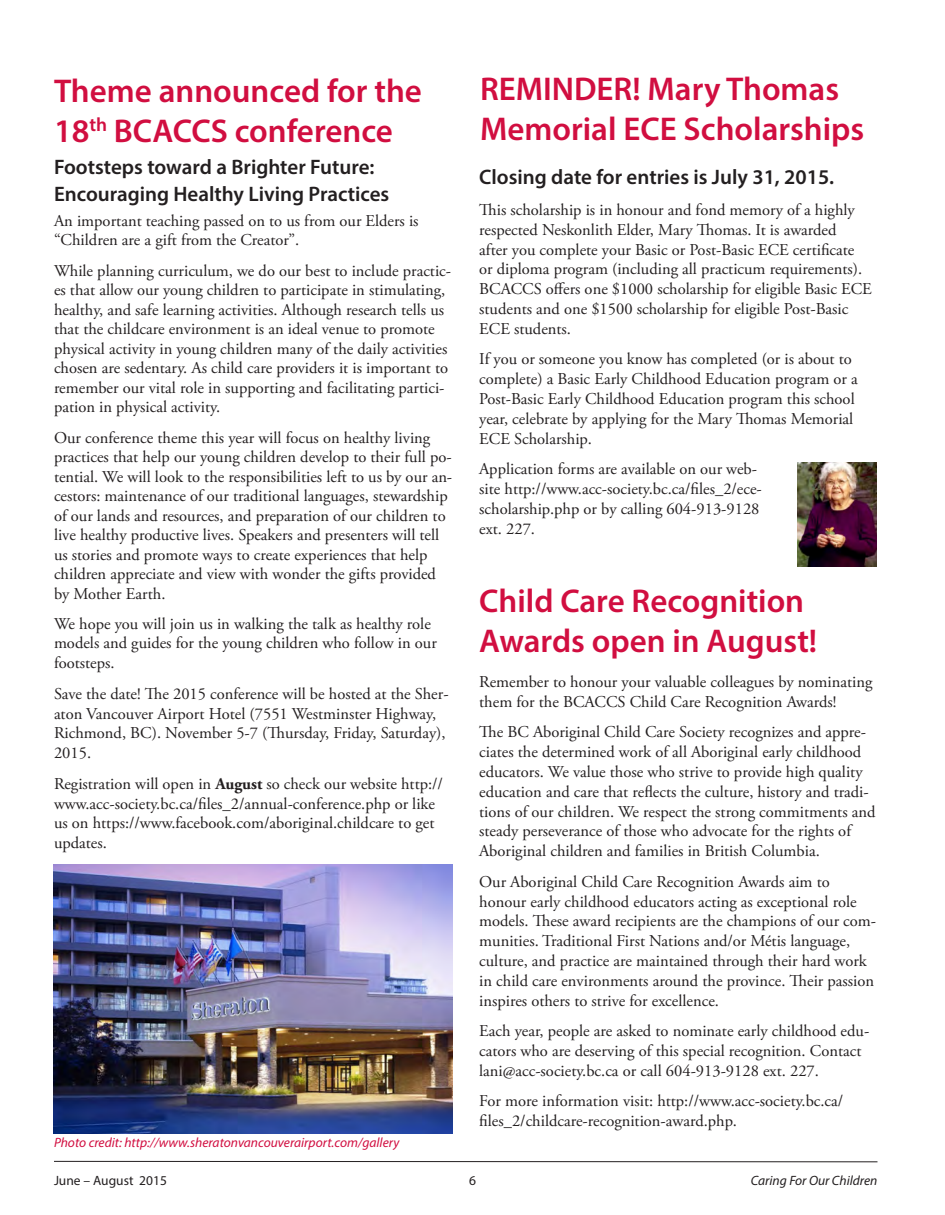
<style>
.page{position:relative;width:945px;height:1215px;background:#fff}
.page>*{position:absolute;margin:0;border:0;box-sizing:border-box;transform-origin:0 0}
.Heading_3{font:600 33px/39.6px "Myriad Pro";color:#d10e40}
.Heading_2{font:600 21px/27px "Myriad Pro";color:#231f20}
.Body_Text{font:600 21px "Myriad Pro";color:#231f20}
.Body_Text-2{font:16.5px/19.8px "Adobe Garamond Pro";color:#231f20}
.t1{font:italic 13.5px "Myriad Pro";color:#d10e40}
.t2{font:italic 13.5px "Myriad Pro";color:#231f20}
.t3{font:13.5px "Myriad Pro";color:#231f20}
.s1{font-weight:700}
</style>
<div class="page">
<svg style="left:54px;top:1161px;width:824px;height:2px"></svg>
<img style="left:797px;top:462px;width:80px;height:105px">
<img style="left:54px;top:864px;width:398px;height:269px">
<p class="Heading_3" style="left:54px;top:70px;width:369px">Theme announced for the<br>18<sup>th</sup> BCACCS conference</p>
<p class="Heading_2" style="left:54px;top:153px;width:337px">Footsteps toward a Brighter Future:<br>Encouraging Healthy Living Practices</p>
<p class="Body_Text-2" style="left:54px;top:212px;width:366px">An important teaching passed on to us from our Elders is “Children are a gift from the Creator”.</p>
<p class="Body_Text-2" style="left:54px;top:261px;width:399px">While planning curriculum, we do our best to include practic&shy;es that allow our young children to participate in stimulating, healthy, and safe learning activities. Although research tells us that the childcare environment is an ideal venue to promote physical activity in young children many of the daily activities chosen are sedentary. As child care providers it is important to remember our vital role in supporting and facilitating partici&shy;pation in physical activity.</p>
<p class="Body_Text-2" style="left:54px;top:428px;width:400px">Our conference theme this year will focus on healthy living practices that help our young children develop to their full po&shy;tential. We will look to the responsibilities left to us by our an&shy;cestors: maintenance of our traditional languages, stewardship of our lands and resources, and preparation of our children to live healthy productive lives. Speakers and presenters will tell us stories and promote ways to create experiences that help children appreciate and view with wonder the gifts provided by Mother Earth.</p>
<p class="Body_Text-2" style="left:54px;top:614px;width:384px">We hope you will join us in walking the talk as healthy role models and guides for the young children who follow in our footsteps.</p>
<p class="Body_Text-2" style="left:54px;top:684px;width:396px">Save the date! The 2015 conference will be hosted at the Sher&shy;aton Vancouver Airport Hotel (7551 Westminster Highway, Richmond, BC). November 5-7 (Thursday, Friday, Saturday), 2015.</p>
<p class="Body_Text-2" style="left:54px;top:774px;width:391px">Registration will open in <span class="s1">August</span> so check our website http:// www.acc-society.bc.ca/files_2/annual-conference.php or like us on https://www.facebook.com/aboriginal.childcare to get updates.</p>
<p class="t1" style="left:54px;top:1134px;width:347px">Photo credit: http://www.sheratonvancouverairport.com/gallery</p>
<p class="Heading_3" style="left:480px;top:69px;width:386px">REMINDER! Mary Thomas<br>Memorial ECE Scholarships</p>
<p class="Body_Text" style="left:479px;top:164px;width:356px">Closing date for entries is July 31, 2015.</p>
<p class="Body_Text-2" style="left:479px;top:200px;width:394px">This scholarship is in honour and fond memory of a highly respected Neskonlith Elder, Mary Thomas. It is awarded<br>after you complete your Basic or Post-Basic ECE certificate or diploma program (including all practicum requirements).<br>BCACCS offers one $1000 scholarship for eligible Basic ECE students and one $1500 scholarship for eligible Post-Basic ECE students.</p>
<p class="Body_Text-2" style="left:479px;top:350px;width:380px">If you or someone you know has completed (or is about to complete) a Basic Early Childhood Education program or a Post-Basic Early Childhood Education program this school year, celebrate by applying for the Mary Thomas Memorial ECE Scholarship.</p>
<p class="Body_Text-2" style="left:479px;top:460px;width:284px">Application forms are available on our web&shy;site http://www.acc-society.bc.ca/files_2/ece&shy;scholarship.php or by calling 604-913-9128 ext. 227.</p>
<p class="Heading_3" style="left:479px;top:581px;width:340px">Child Care Recognition<br>Awards open in August!</p>
<p class="Body_Text-2" style="left:479px;top:672px;width:395px">Remember to honour your valuable colleagues by nominating them for the BCACCS Child Care Recognition Awards!</p>
<p class="Body_Text-2" style="left:479px;top:723px;width:398px">The BC Aboriginal Child Care Society recognizes and appre&shy;ciates the determined work of all Aboriginal early childhood educators. We value those who strive to provide high quality education and care that reflects the culture, history and tradi&shy;tions of our children. We respect the strong commitments and steady perseverance of those who advocate for the rights of Aboriginal children and families in British Columbia.</p>
<p class="Body_Text-2" style="left:479px;top:872px;width:398px">Our Aboriginal Child Care Recognition Awards aim to honour early childhood educators acting as exceptional role models. These award recipients are the champions of our com&shy;munities. Traditional First Nations and/or Métis language, culture, and practice are maintained through their hard work in child care environments around the province. Their passion inspires others to strive for excellence.</p>
<p class="Body_Text-2" style="left:479px;top:1022px;width:392px">Each year, people are asked to nominate early childhood edu&shy;cators who are deserving of this special recognition. Contact lani@acc-society.bc.ca or call 604-913-9128 ext. 227.</p>
<p class="Body_Text-2" style="left:479px;top:1092px;width:366px">For more information visit: http://www.acc-society.bc.ca/ files_2/childcare-recognition-award.php.</p>
<p class="t3" style="left:54px;top:1172px;width:114px">June – August 2015</p>
<p class="t3" style="left:469px;top:1172px;width:8px">6</p>
<p class="t2" style="left:751px;top:1172px;width:128px">Caring For Our Children</p>
</div>
